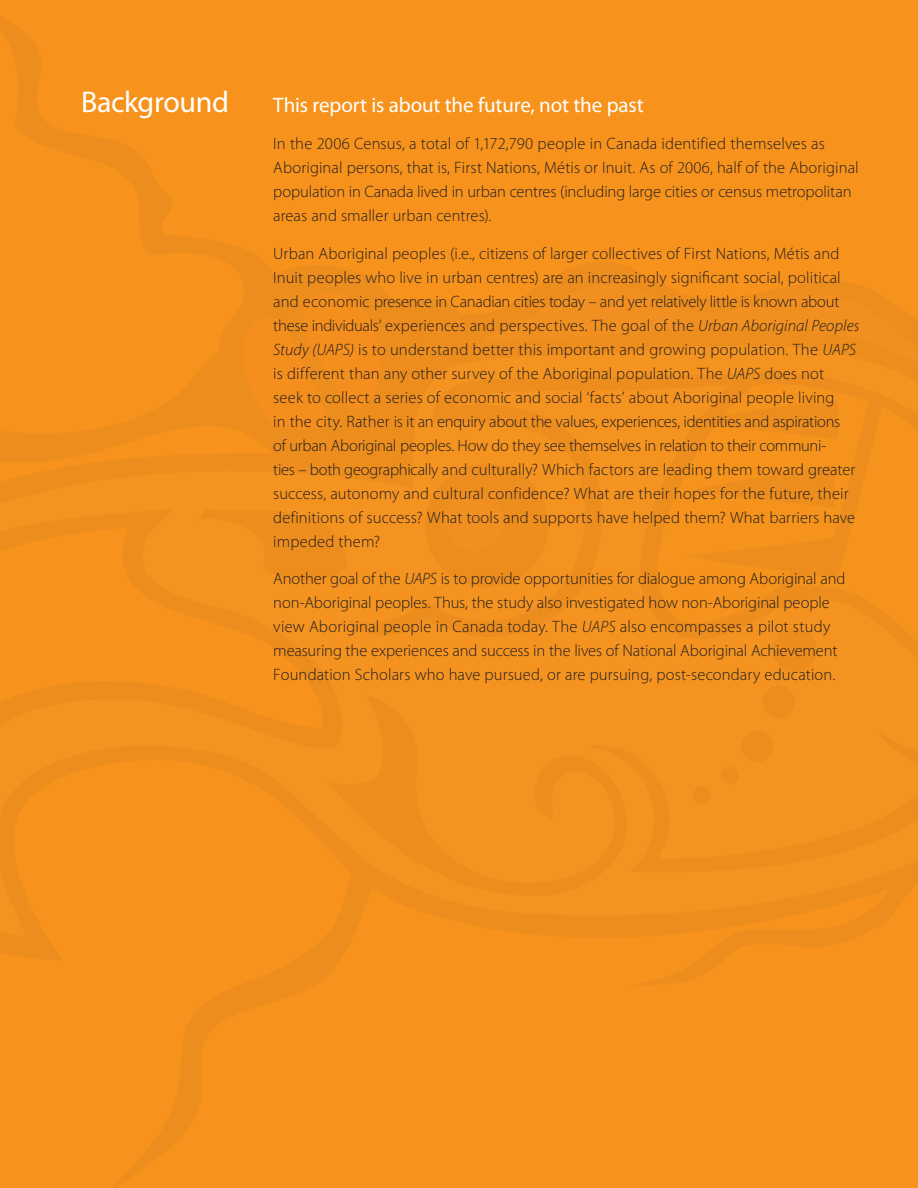
<style>
.page{position:relative;width:918px;height:1188px;background:#f7931d}
.page>*{position:absolute;margin:0;border:0;box-sizing:border-box;transform-origin:0 0}
._2__Graph_title{font:30px "Myriad Pro";letter-spacing:-.01em;color:#fff}
._1__Subhead{font:21px "Myriad Pro";letter-spacing:-.01em;color:#fff}
._2__Graph_title-2{font:300 16.5px/24px "Myriad Pro";letter-spacing:.005em;color:#231f20}
.s1{font-style:italic}
</style>
<div class="page">
<div style="left:0;top:345px;width:918px;height:593px;background:#f4931d"></div>
<div style="left:356px;top:698px;width:291px;height:201px;background:#f49320"></div>
<div style="left:347px;top:363px;width:571px;height:335px;background:#f49320"></div>
<div style="left:685px;top:647px;width:233px;height:23px;background:#f49320"></div>
<svg style="left:0;top:507px;width:356px;height:398px;background:#f4921d"></svg>
<svg style="left:0;top:526px;width:332px;height:335px;background:#f4911d"></svg>
<div style="left:198px;top:503px;width:149px;height:84px;background:#f49320"></div>
<div style="left:472px;top:280px;width:446px;height:367px;background:#f4931d"></div>
<div style="left:226px;top:288px;width:174px;height:146px;background:#f38e1d"></div>
<div style="left:584px;top:729px;width:334px;height:147px;background:#f49320"></div>
<div style="left:425px;top:464px;width:124px;height:123px;background:#ed8d1d;border-radius:50%"></div>
<div style="left:445px;top:492px;width:59px;height:59px;background:#f19020;border-radius:50%"></div>
<div style="left:762px;top:685px;width:33px;height:33px;background:#ed8d1d;border-radius:50%"></div>
<div style="left:741px;top:731px;width:32px;height:32px;background:#ed8d1d;border-radius:50%"></div>
<div style="left:721px;top:767px;width:18px;height:17px;background:#ed8d1d;border-radius:50%"></div>
<div style="left:693px;top:786px;width:18px;height:19px;background:#ed8d1d;border-radius:50%"></div>
<div style="left:772px;top:627px;width:45px;height:45px;background:#ed8d1d;border-radius:50%"></div>
<p class="_2__Graph_title" style="left:81px;top:83px;width:150px">Background</p>
<p class="_1__Subhead" style="left:273px;top:92px;width:372px">This report is about the future, not the past</p>
<p class="_2__Graph_title-2" style="left:273px;top:132px;width:587px">In the 2006 Census, a total of 1,172,790 people in Canada identified themselves as Aboriginal persons, that is, First Nations, Métis or Inuit. As of 2006, half of the Aboriginal population in Canada lived in urban centres (including large cities or census metropolitan areas and smaller urban centres).</p>
<p class="_2__Graph_title-2" style="left:273px;top:241px;width:588px">Urban Aboriginal peoples (i.e., citizens of larger collectives of First Nations, Métis and Inuit peoples who live in urban centres) are an increasingly significant social, political and economic presence in Canadian cities today – and yet relatively little is known about these individuals’ experiences and perspectives. The goal of the <span class="s1">Urban Aboriginal Peoples Study (UAPS)</span> is to understand better this important and growing population. The <span class="s1">UAPS </span>is different than any other survey of the Aboriginal population. The <span class="s1">UAPS</span> does not<br>seek to collect a series of economic and social ‘facts’ about Aboriginal people living<br>in the city. Rather is it an enquiry about the values, experiences, identities and aspirations<br>of urban Aboriginal peoples. How do they see themselves in relation to their communi-<br>ties – both geographically and culturally? Which factors are leading them toward greater success, autonomy and cultural confidence? What are their hopes for the future, their definitions of success? What tools and supports have helped them? What barriers have impeded them?</p>
<p class="_2__Graph_title-2" style="left:273px;top:567px;width:574px">Another goal of the <span class="s1">UAPS</span> is to provide opportunities for dialogue among Aboriginal and non-Aboriginal peoples. Thus, the study also investigated how non-Aboriginal people view Aboriginal people in Canada today. The <span class="s1">UAPS</span> also encompasses a pilot study measuring the experiences and success in the lives of National Aboriginal Achievement Foundation Scholars who have pursued, or are pursuing, post-secondary education.</p>
</div>
